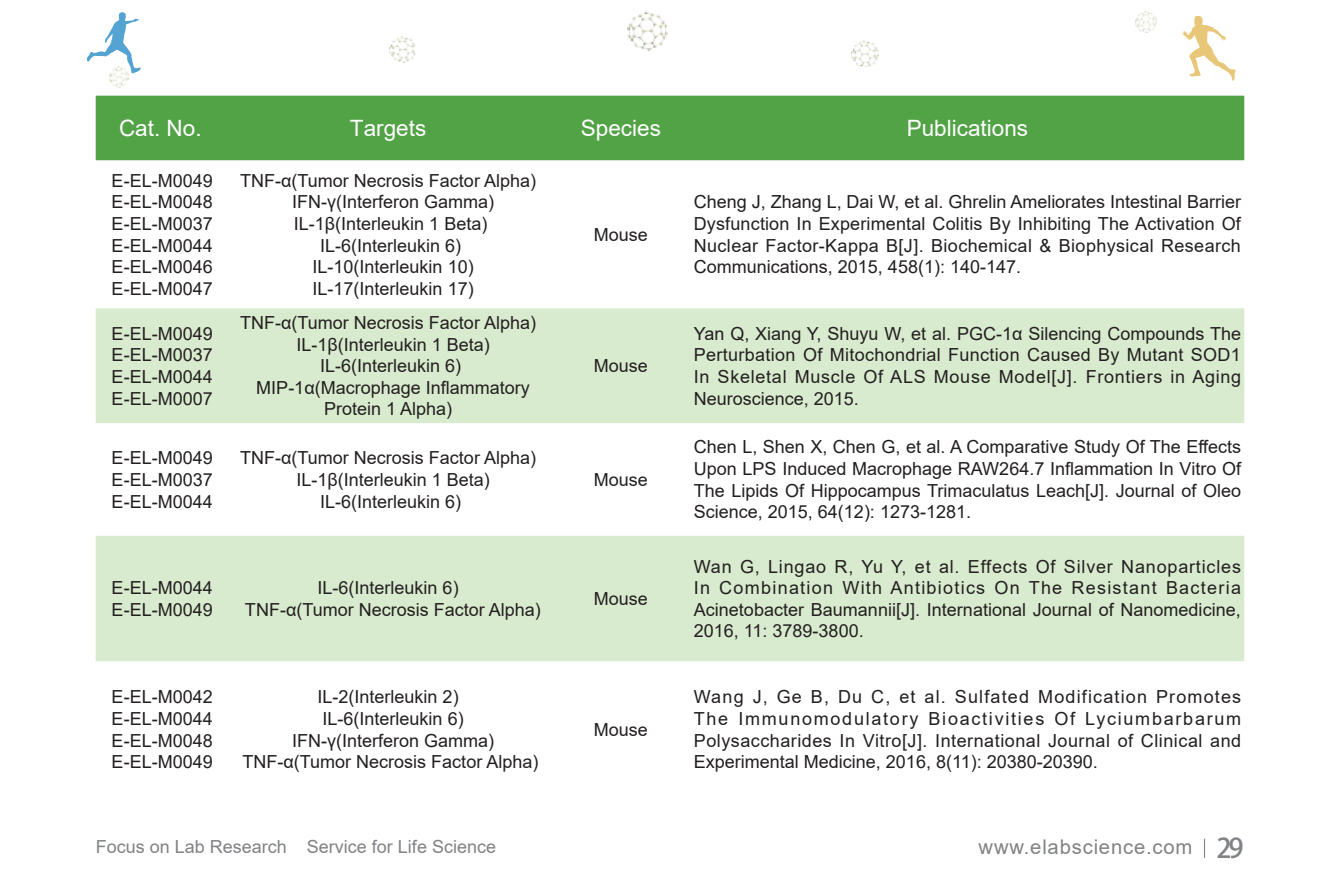
<style>
.page{position:relative;width:1340px;height:893px;background:#fff}
.page>*{position:absolute;margin:0;border:0;box-sizing:border-box;transform-origin:0 0}
.t1{font:22.5px "Arial";color:#fff}
.t2{font:20.25px "Arial";letter-spacing:.04em;color:#808285}
.t3{font:18px/21.6px "Arial";color:#231f20;text-align:justify}
.t4{font:18px "Arial";color:#808285}
.s1{font-family:"Adobe Heiti Std";font-size:27px}
</style>
<div class="page">
<img style="left:1135px;top:12px;width:21px;height:21px">
<img style="left:627px;top:11px;width:40px;height:40px">
<img style="left:389px;top:37px;width:26px;height:26px">
<img style="left:851px;top:41px;width:27px;height:26px">
<img style="left:110px;top:74px;width:18px;height:13px">
<svg style="left:87px;top:12px;width:54px;height:62px"></svg>
<svg style="left:1182px;top:16px;width:53px;height:65px"></svg>
<svg style="left:1204px;top:839px;width:1px;height:19px"></svg>
<div style="left:96px;top:96px;width:1148px;height:64px;background:#52a346"></div>
<div style="left:96px;top:308px;width:1148px;height:115px;background:#d9ebce"></div>
<div style="left:96px;top:536px;width:1148px;height:125px;background:#d9ebce"></div>
<p class="t1" style="left:119px;top:113px;width:84px">Cat. No.</p>
<p class="t1" style="left:350px;top:113px;width:78px">Targets</p>
<p class="t1" style="left:581px;top:113px;width:82px">Species</p>
<p class="t1" style="left:906px;top:113px;width:123px">Publications</p>
<p class="t3" style="left:112px;top:169px;width:103px">E-EL-M0049<br>E-EL-M0048<br>E-EL-M0037<br>E-EL-M0044<br>E-EL-M0046<br>E-EL-M0047</p>
<p class="t3" style="left:240px;top:169px;width:297px;text-align:center">TNF-α(Tumor Necrosis Factor Alpha)<br>IFN-γ(Interferon Gamma)<br>IL-1β(Interleukin 1 Beta)<br>IL-6(Interleukin 6)<br>IL-10(Interleukin 10)<br>IL-17(Interleukin 17)</p>
<p class="t3" style="left:693px;top:191px;width:548px">Cheng J, Zhang L, Dai W, et al. Ghrelin Ameliorates Intestinal Barrier Dysfunction In Experimental Colitis By Inhibiting The Activation Of Nuclear Factor-Kappa B[J]. Biochemical &amp; Biophysical Research Communications, 2015, 458(1): 140-147.</p>
<p class="t3" style="left:594px;top:223px;width:56px">Mouse</p>
<p class="t3" style="left:112px;top:322px;width:103px">E-EL-M0049<br>E-EL-M0037<br>E-EL-M0044<br>E-EL-M0007</p>
<p class="t3" style="left:240px;top:312px;width:297px;text-align:center">TNF-α(Tumor Necrosis Factor Alpha)<br>IL-1β(Interleukin 1 Beta)<br>IL-6(Interleukin 6)<br>MIP-1α(Macrophage Inflammatory<br>Protein 1 Alpha)</p>
<p class="t3" style="left:112px;top:447px;width:103px">E-EL-M0049<br>E-EL-M0037<br>E-EL-M0044</p>
<p class="t3" style="left:240px;top:447px;width:297px;text-align:center">TNF-α(Tumor Necrosis Factor Alpha)<br>IL-1β(Interleukin 1 Beta)<br>IL-6(Interleukin 6)</p>
<p class="t3" style="left:594px;top:355px;width:56px">Mouse</p>
<p class="t3" style="left:594px;top:469px;width:56px">Mouse</p>
<p class="t3" style="left:112px;top:577px;width:103px">E-EL-M0044<br>E-EL-M0049</p>
<p class="t3" style="left:245px;top:577px;width:297px;text-align:center">IL-6(Interleukin 6)<br>TNF-α(Tumor Necrosis Factor Alpha)</p>
<p class="t3" style="left:594px;top:588px;width:56px">Mouse</p>
<p class="t3" style="left:112px;top:686px;width:103px">E-EL-M0042<br>E-EL-M0044<br>E-EL-M0048<br>E-EL-M0049</p>
<p class="t3" style="left:242px;top:686px;width:297px;text-align:center">IL-2(Interleukin 2)<br>IL-6(Interleukin 6)<br>IFN-γ(Interferon Gamma)<br>TNF-α(Tumor Necrosis Factor Alpha)</p>
<p class="t3" style="left:594px;top:718px;width:56px">Mouse</p>
<p class="t3" style="left:693px;top:322px;width:549px">Yan Q, Xiang Y, Shuyu W, et al. PGC-1α Silencing Compounds The Perturbation Of Mitochondrial Function Caused By Mutant SOD1<br>In Skeletal Muscle Of ALS Mouse Model[J]. Frontiers in Aging Neuroscience, 2015.</p>
<p class="t3" style="left:693px;top:436px;width:549px">Chen L, Shen X, Chen G, et al. A Comparative Study Of The Effects Upon LPS Induced Macrophage RAW264.7 Inflammation In Vitro Of The Lipids Of Hippocampus Trimaculatus Leach[J]. Journal of Oleo Science, 2015, 64(12): 1273-1281.</p>
<p class="t3" style="left:693px;top:555px;width:548px">Wan G, Lingao R, Yu Y, et al. Effects Of Silver Nanoparticles In Combination With Antibiotics On The Resistant Bacteria Acinetobacter Baumannii[J]. International Journal of Nanomedicine, 2016, 11: 3789-3800.</p>
<p class="t3" style="left:693px;top:686px;width:549px">Wang J, Ge B, Du C, et al. Sulfated Modification Promotes The Immunomodulatory Bioactivities Of Lyciumbarbarum Polysaccharides In Vitro[J]. International Journal of Clinical and Experimental Medicine, 2016, 8(11): 20380-20390.</p>
<p class="t4" style="left:96px;top:834px;width:402px">Focus on Lab Research Service for Life Science</p>
<p class="t2" style="left:978px;top:833px;width:267px">www.elabscience.com <span class="s1">29</span></p>
</div>
